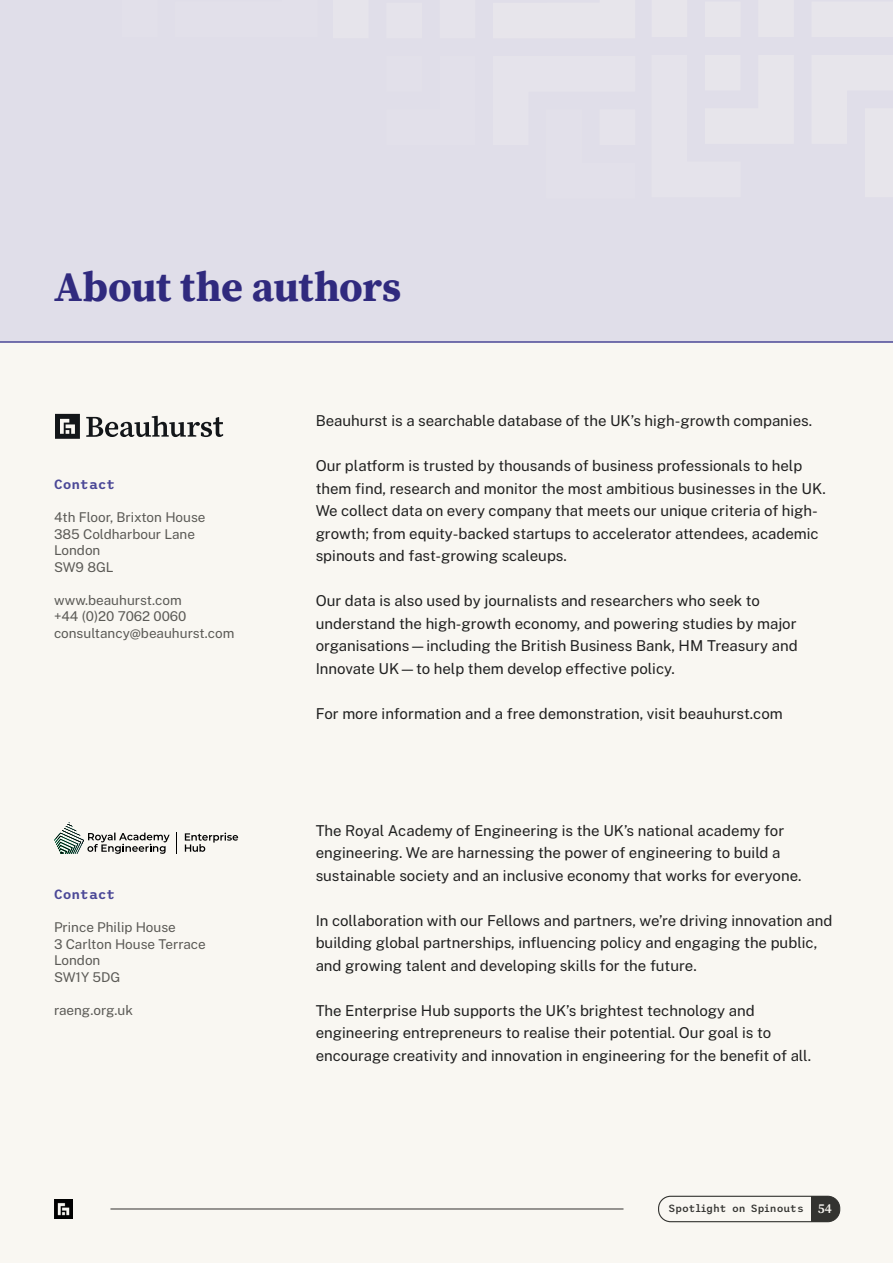
<style>
.page{position:relative;width:893px;height:1263px;background:#f9f7f2}
.page>*{position:absolute;margin:0;border:0;box-sizing:border-box;transform-origin:0 0}
.t1{font:700 42px "Source Serif Pro";letter-spacing:-.01em;color:#302a7e}
.t2{font:15px/22.5px "Public Sans";color:#202020}
.t3{font:13.5px "Public Sans";color:#5b5a56}
.t4{font:600 13.5px "Trispace";color:#4b4897}
.t5{font:500 10.5px "Trispace";color:#333330}
.s1{font-family:"Source Serif Pro";font-weight:600;font-size:13.5px;color:#f9f7f2}
</style>
<div class="page">
<img style="left:54px;top:1199px;width:19px;height:19px">
<div style="left:658px;top:1196px;width:182px;height:26px;border:1px solid #333330;border-radius:12px"></div>
<svg style="left:828px;top:1196px;width:12px;height:26px"></svg>
<div style="left:812px;top:1196px;width:16px;height:26px;background:#333330"></div>
<svg style="left:176px;top:832px;width:1px;height:21px"></svg>
<div style="left:0;top:0;width:893px;height:343px;background:#e0dee9"></div>
<div style="left:652px;top:0;width:142px;height:37px;background:#e7e5eb"></div>
<div style="left:811px;top:0;width:82px;height:37px;background:#e7e5eb"></div>
<div style="left:333px;top:0;width:142px;height:38px;background:#e5e3eb"></div>
<div style="left:493px;top:0;width:142px;height:38px;background:#e7e5eb"></div>
<div style="left:811px;top:55px;width:82px;height:142px;background:#e7e5eb"></div>
<div style="left:652px;top:55px;width:142px;height:142px;background:#e5e3eb"></div>
<div style="left:493px;top:56px;width:142px;height:142px;background:#e2e0ea"></div>
<div style="left:386px;top:56px;width:89px;height:89px;background:#e2e0ea"></div>
<div style="left:69px;top:0;width:88px;height:37px;background:#e0dee9"></div>
<div style="left:175px;top:0;width:142px;height:37px;background:#e2e0ea"></div>
<hr style="left:110px;top:1209px;width:513px;height:1px;background:#333230">
<img style="left:55px;top:413px;width:169px;height:26px">
<img style="left:54px;top:822px;width:116px;height:32px">
<img style="left:184px;top:832px;width:55px;height:20px">
<h3 class="t1" style="left:54px;top:258px;width:349px">About the authors</h3>
<h4 class="t4" style="left:54px;top:474px;width:63px">Contact</h4>
<p class="t3" style="left:54px;top:508px;width:153px">4th Floor, Brixton House</p>
<p class="t3" style="left:54px;top:525px;width:143px">385 Coldharbour Lane</p>
<p class="t3" style="left:54px;top:541px;width:48px">London</p>
<p class="t3" style="left:54px;top:558px;width:61px">SW9 8GL</p>
<p class="t3" style="left:54px;top:591px;width:129px">www.beauhurst.com</p>
<p class="t3" style="left:54px;top:607px;width:134px">+44 (0)20 7062 0060</p>
<p class="t3" style="left:54px;top:624px;width:182px">consultancy@beauhurst.com</p>
<h4 class="t4" style="left:54px;top:884px;width:63px">Contact</h4>
<p class="t3" style="left:54px;top:918px;width:123px">Prince Philip House</p>
<p class="t3" style="left:54px;top:934px;width:153px">3 Carlton House Terrace</p>
<p class="t3" style="left:54px;top:951px;width:48px">London</p>
<p class="t3" style="left:54px;top:967px;width:68px">SW1Y 5DG</p>
<p class="t3" style="left:54px;top:1000px;width:81px">raeng.org.uk</p>
<p class="t2" style="left:316px;top:409px;width:498px">Beauhurst is a searchable database of the UK’s high-growth companies.</p>
<p class="t2" style="left:316px;top:454px;width:511px">Our platform is trusted by thousands of business professionals to help them find, research and monitor the most ambitious businesses in the UK.<br>We collect data on every company that meets our unique criteria of high&shy;growth; from equity-backed startups to accelerator attendees, academic spinouts and fast-growing scaleups.</p>
<p class="t2" style="left:316px;top:589px;width:484px">Our data is also used by journalists and researchers who seek to understand the high-growth economy, and powering studies by major organisations—including the British Business Bank, HM Treasury and Innovate UK—to help them develop effective policy.</p>
<p class="t2" style="left:316px;top:701px;width:469px">For more information and a free demonstration, visit beauhurst.com</p>
<p class="t2" style="left:316px;top:818px;width:487px">The Royal Academy of Engineering is the UK’s national academy for engineering. We are harnessing the power of engineering to build a sustainable society and an inclusive economy that works for everyone.</p>
<p class="t2" style="left:316px;top:908px;width:518px">In collaboration with our Fellows and partners, we’re driving innovation and building global partnerships, influencing policy and engaging the public, and growing talent and developing skills for the future.</p>
<p class="t2" style="left:316px;top:998px;width:497px">The Enterprise Hub supports the UK’s brightest technology and engineering entrepreneurs to realise their potential. Our goal is to encourage creativity and innovation in engineering for the benefit of all.</p>
<p class="t5" style="left:668px;top:1200px;width:165px">Spotlight on Spinouts <span class="s1">54</span></p>
</div>
